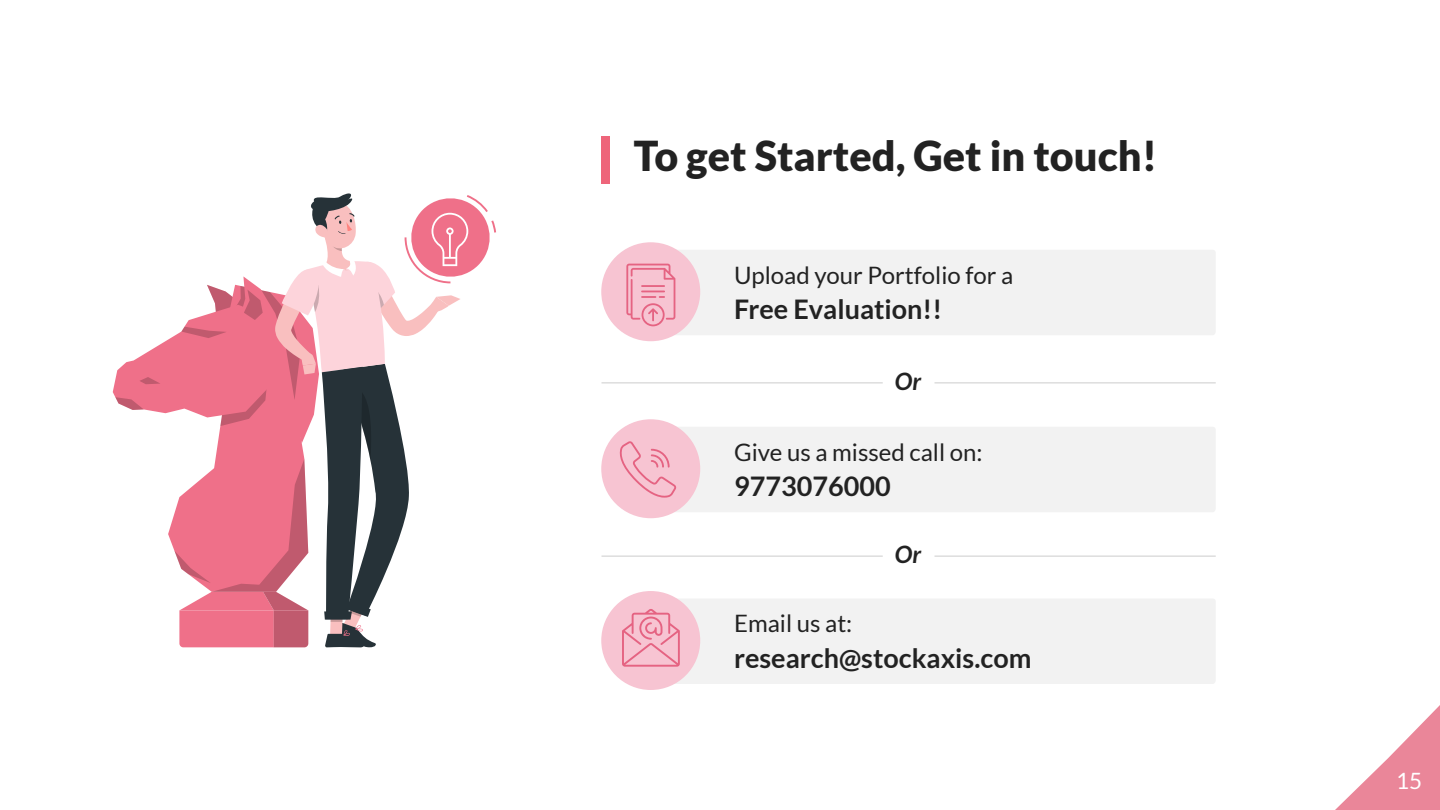
<style>
.page{position:relative;width:1440px;height:810px;background:#fff}
.page>*{position:absolute;margin:0;border:0;box-sizing:border-box;transform-origin:0 0}
.t1{font:900 41.25px "Lato";color:#222}
.t2{font:700 27px "Lato";color:#222}
.t3{font:24px "Lato";color:#222}
.t4{font:italic 700 24px "Lato";color:#222}
.t5{font:22.5px "Lato";color:#fff}
</style>
<div class="page">
<svg style="left:1335px;top:705px;width:105px;height:105px"></svg>
<div style="left:602px;top:136px;width:8px;height:48px;background:#ee657a"></div>
<svg style="left:113px;top:193px;width:383px;height:454px"></svg>
<div style="left:675px;top:250px;width:540px;height:85px;background:#f2f2f2"></div>
<div style="left:601px;top:242px;width:99px;height:99px;background:#f7c4d2;border-radius:50%"></div>
<svg style="left:626px;top:264px;width:49px;height:62px"></svg>
<hr style="left:602px;top:382px;width:281px;height:1px;background:#ccc">
<hr style="left:934px;top:382px;width:282px;height:1px;background:#ccc">
<hr style="left:602px;top:556px;width:281px;height:1px;background:#ccc">
<hr style="left:934px;top:556px;width:282px;height:1px;background:#ccc">
<div style="left:675px;top:427px;width:540px;height:85px;background:#f2f2f2"></div>
<div style="left:675px;top:598px;width:540px;height:86px;background:#f2f2f2"></div>
<div style="left:601px;top:419px;width:99px;height:99px;background:#f7c4d2;border-radius:50%"></div>
<svg style="left:619px;top:441px;width:58px;height:57px"></svg>
<div style="left:601px;top:591px;width:99px;height:99px;background:#f7c4d2;border-radius:50%"></div>
<svg style="left:622px;top:609px;width:58px;height:58px"></svg>
<h1 class="t1" style="left:634px;top:131px;width:525px">To get Started, Get in touch!</h1>
<p class="t3" style="left:734px;top:262px;width:281px">Upload your Portfolio for a</p>
<p class="t2" style="left:734px;top:294px;width:210px">Free Evaluation!!</p>
<p class="t4" style="left:895px;top:367px;width:28px">Or</p>
<p class="t3" style="left:734px;top:439px;width:250px">Give us a missed call on:</p>
<p class="t2" style="left:734px;top:471px;width:158px">9773076000</p>
<p class="t4" style="left:895px;top:540px;width:28px">Or</p>
<p class="t3" style="left:734px;top:610px;width:120px">Email us at:</p>
<p class="t2" style="left:734px;top:642px;width:299px">research@stockaxis.com</p>
<p class="t5" style="left:1396px;top:768px;width:28px">15</p>
</div>
